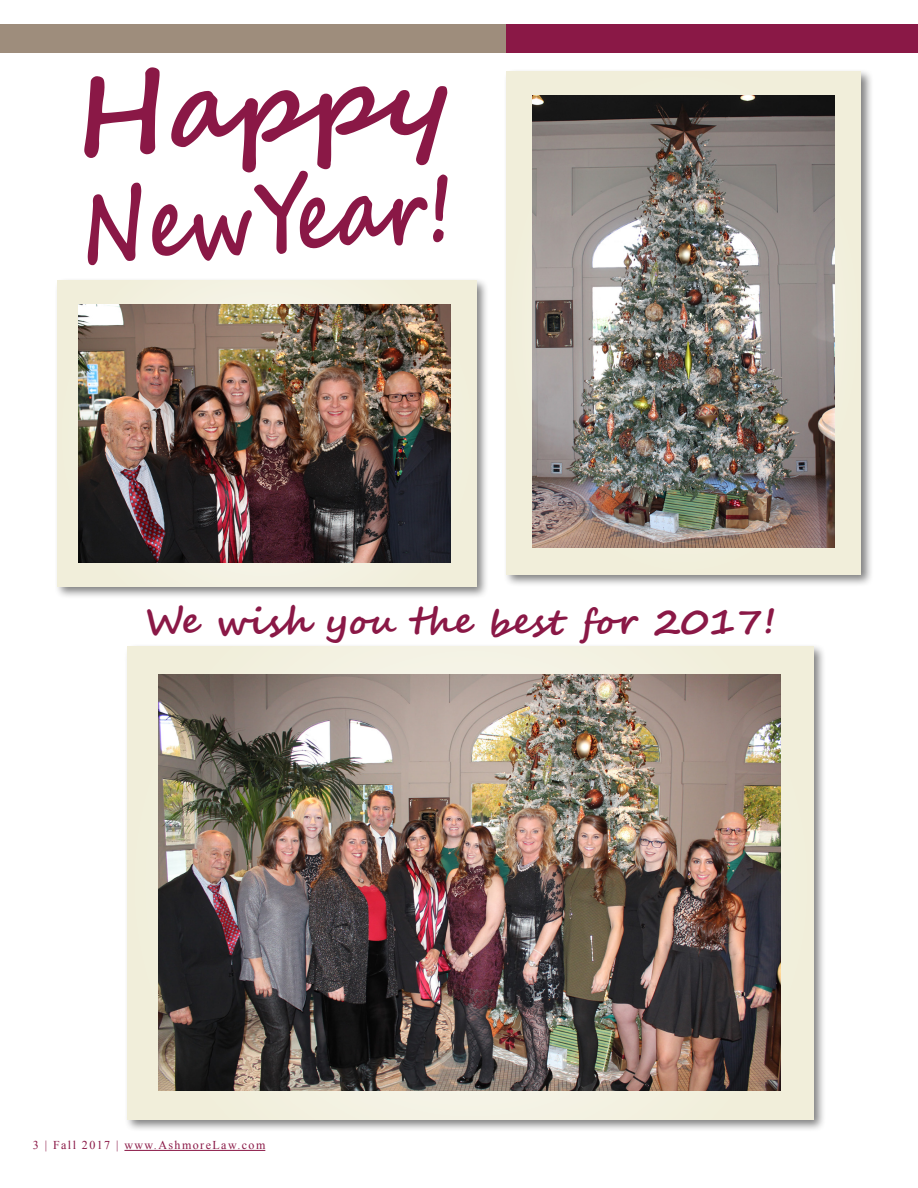
<style>
.page{position:relative;width:918px;height:1188px;background:#fff}
.page>*{position:absolute;margin:0;border:0;box-sizing:border-box;transform-origin:0 0}
.t1{font:700 106.35px "Segoe Script";color:#8a1846;scale:1.05 1}
.t2{font:700 93.9px "Segoe Script";color:#8a1846;scale:.85 1}
.t3{font:700 36px "Segoe Script";color:#8a1846;scale:1.05 1}
.t4{font:12px "Times New Roman";letter-spacing:.12em;color:#8a1846}
.s1{font-size:97.5px}
</style>
<div class="page">
<hr style="left:124px;top:1150px;width:141px;height:1px;background:#8a1846">
<div style="left:0;top:24px;width:918px;height:29px;background:#9e8d7c"></div>
<div style="left:507px;top:24px;width:411px;height:29px;background:#8a1846"></div>
<div style="left:124px;top:643px;width:702px;height:490px;background:#000;opacity:.5"></div>
<div style="left:127px;top:647px;width:686px;height:473px;background:#f1efdb"></div>
<img style="left:159px;top:675px;width:622px;height:416px">
<div style="left:54px;top:278px;width:435px;height:321px;background:#000;opacity:.5"></div>
<div style="left:57px;top:281px;width:419px;height:305px;background:#f1efdb"></div>
<img style="left:79px;top:305px;width:371px;height:257px">
<div style="left:503px;top:68px;width:371px;height:519px;background:#000;opacity:.5"></div>
<div style="left:507px;top:71px;width:354px;height:504px;background:#f1eeda"></div>
<img style="left:533px;top:95px;width:301px;height:453px">
<h1 class="t1" style="left:70px;top:32px;width:364px;rotate:-3deg">Happy</h1>
<h2 class="t2" style="left:76px;top:153px;width:441px;rotate:-3deg"><span class="s1">N</span>ewYear!</h2>
<h3 class="t3" style="left:145px;top:592px;width:602px">We wish you the best for 2017!</h3>
<p class="t4" style="left:33px;top:1137px;width:234px">3 | Fall 2017 | www.AshmoreLaw.com</p>
</div>
